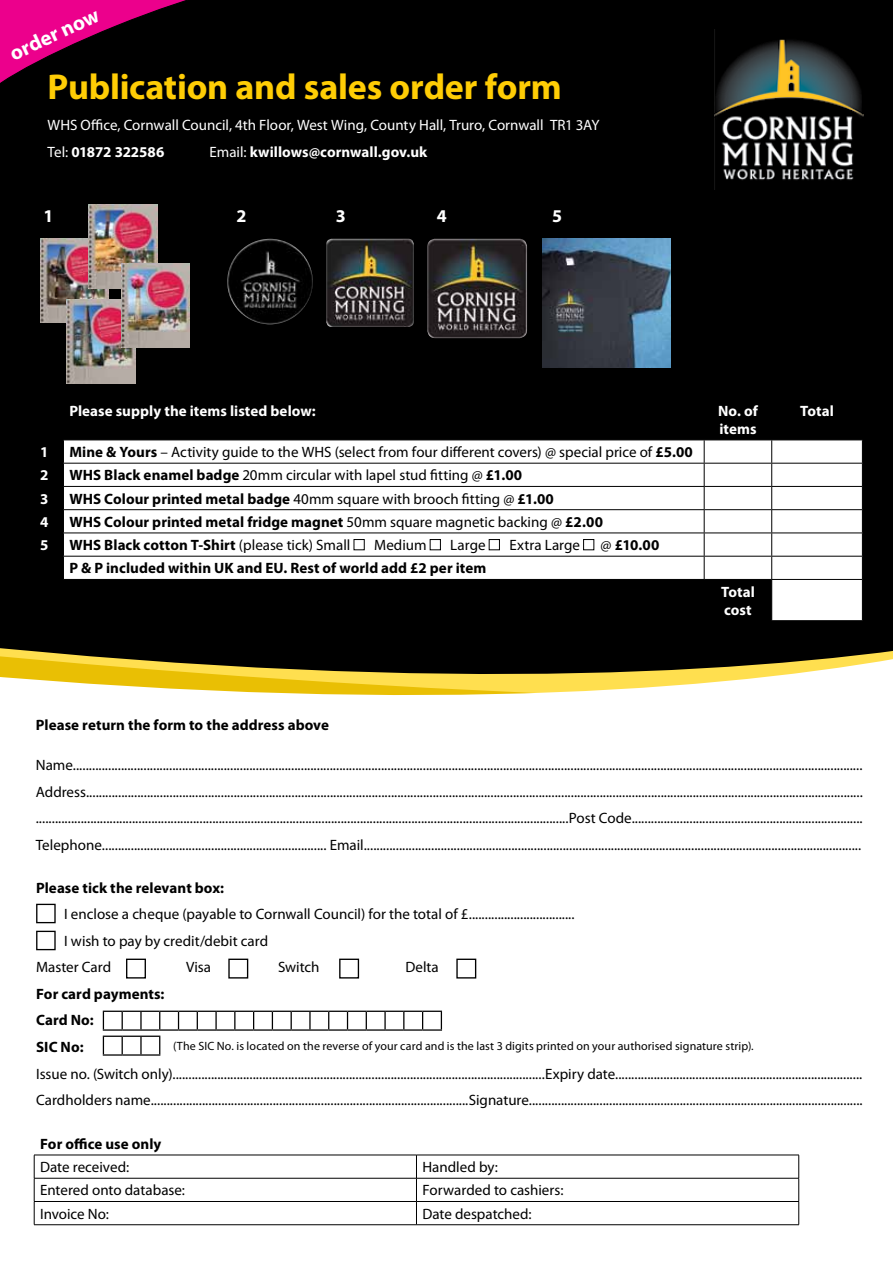
<style>
.page{position:relative;width:893px;height:1263px;background:#fff}
.page>*{position:absolute;margin:0;border:0;box-sizing:border-box;transform-origin:0 0}
.t1{font:700 36px "Myriad Pro";letter-spacing:-.005em;color:#ffcd05}
.t2{font:700 21px "Myriad Pro";color:#fff}
.t3{font:700 18px "Myriad Pro";color:#fff}
.t4{font:15px/26.5px "Myriad Pro";color:#000}
.t5{font:700 15px/26.5px "Myriad Pro";letter-spacing:.005em;color:#000}
.t6{font:700 15px/18px "Myriad Pro";letter-spacing:.005em;color:#fff}
.t7{font:15px/26.5px "Myriad Pro";color:#fff}
.t8{font:12px "Myriad Pro";letter-spacing:.005em;color:#000}
.s1{font-weight:700}
.s2{font-weight:400}
</style>
<div class="page">
<div style="left:0;top:0;width:893px;height:553px;background:#000"></div>
<div style="left:34px;top:201px;width:29px;height:29px;background:#000"></div>
<div style="left:227px;top:201px;width:29px;height:29px;background:#000"></div>
<div style="left:326px;top:201px;width:29px;height:29px;background:#000"></div>
<div style="left:427px;top:201px;width:29px;height:29px;background:#000"></div>
<div style="left:543px;top:201px;width:28px;height:29px;background:#000"></div>
<svg style="left:0;top:574px;width:893px;height:121px;background:#5c5329"></svg>
<img style="left:40px;top:238px;width:69px;height:85px">
<img style="left:89px;top:204px;width:69px;height:84px">
<img style="left:67px;top:299px;width:68px;height:84px">
<img style="left:121px;top:264px;width:69px;height:84px">
<img style="left:543px;top:239px;width:128px;height:128px">
<img style="left:227px;top:239px;width:86px;height:85px;border-radius:43px">
<img style="left:427px;top:239px;width:100px;height:99px">
<img style="left:326px;top:239px;width:88px;height:88px">
<svg style="left:0;top:0;width:273px;height:117px;background:#34001f"></svg>
<img style="left:714px;top:30px;width:149px;height:159px">
<div style="left:36px;top:904px;width:20px;height:19px;border:1px solid #000"></div>
<div style="left:36px;top:931px;width:20px;height:19px;border:1px solid #000"></div>
<div style="left:126px;top:958px;width:20px;height:20px;border:1px solid #000"></div>
<div style="left:228px;top:958px;width:20px;height:20px;border:1px solid #000"></div>
<div style="left:339px;top:958px;width:20px;height:20px;border:1px solid #000"></div>
<div style="left:456px;top:958px;width:20px;height:20px;border:1px solid #000"></div>
<svg style="left:103px;top:1011px;width:339px;height:45px"></svg>
<svg style="left:63px;top:440px;width:799px;height:181px"></svg>
<hr style="left:63px;top:439px;width:641px;height:1px;background:#000">
<hr style="left:704px;top:439px;width:68px;height:1px;background:#000">
<hr style="left:772px;top:439px;width:91px;height:1px;background:#000">
<hr style="left:63px;top:463px;width:641px;height:1px;background:#000">
<hr style="left:704px;top:463px;width:68px;height:1px;background:#000">
<hr style="left:772px;top:463px;width:91px;height:1px;background:#000">
<hr style="left:63px;top:486px;width:641px;height:1px;background:#000">
<hr style="left:704px;top:486px;width:68px;height:1px;background:#000">
<hr style="left:772px;top:486px;width:91px;height:1px;background:#000">
<hr style="left:63px;top:509px;width:641px;height:1px;background:#000">
<hr style="left:704px;top:509px;width:68px;height:1px;background:#000">
<hr style="left:772px;top:509px;width:91px;height:1px;background:#000">
<hr style="left:63px;top:532px;width:641px;height:1px;background:#000">
<hr style="left:704px;top:532px;width:68px;height:1px;background:#000">
<hr style="left:772px;top:532px;width:91px;height:1px;background:#000">
<hr style="left:63px;top:556px;width:641px;height:1px;background:#000">
<div style="left:34px;top:440px;width:30px;height:139px;background:#000"></div>
<hr style="left:704px;top:556px;width:68px;height:1px;background:#000">
<svg style="left:704px;top:440px;width:1px;height:139px"></svg>
<hr style="left:772px;top:556px;width:91px;height:1px;background:#000">
<svg style="left:771px;top:440px;width:1px;height:139px"></svg>
<svg style="left:862px;top:440px;width:1px;height:139px"></svg>
<hr style="left:63px;top:579px;width:641px;height:1px;background:#000">
<hr style="left:704px;top:579px;width:68px;height:1px;background:#000">
<hr style="left:704px;top:580px;width:1px;height:40px;background:#000">
<hr style="left:772px;top:579px;width:91px;height:1px;background:#000">
<hr style="left:771px;top:580px;width:1px;height:40px;background:#000">
<hr style="left:862px;top:580px;width:1px;height:40px;background:#000">
<hr style="left:704px;top:620px;width:68px;height:1px;background:#000">
<hr style="left:772px;top:620px;width:91px;height:1px;background:#000">
<div style="left:354px;top:539px;width:11px;height:11px;border:1px solid #000"></div>
<div style="left:430px;top:539px;width:11px;height:11px;border:1px solid #000"></div>
<div style="left:489px;top:539px;width:11px;height:11px;border:1px solid #000"></div>
<div style="left:583px;top:539px;width:11px;height:11px;border:1px solid #000"></div>
<hr style="left:34px;top:1155px;width:382px;height:1px;background:#000">
<hr style="left:416px;top:1155px;width:383px;height:1px;background:#000">
<hr style="left:34px;top:1178px;width:382px;height:1px;background:#000">
<hr style="left:416px;top:1178px;width:383px;height:1px;background:#000">
<hr style="left:34px;top:1201px;width:382px;height:1px;background:#000">
<svg style="left:34px;top:1155px;width:1px;height:69px"></svg>
<hr style="left:416px;top:1201px;width:383px;height:1px;background:#000">
<svg style="left:416px;top:1155px;width:1px;height:69px"></svg>
<svg style="left:798px;top:1155px;width:1px;height:69px"></svg>
<hr style="left:34px;top:1224px;width:382px;height:1px;background:#000">
<hr style="left:416px;top:1224px;width:383px;height:1px;background:#000">
<h2 class="t2" style="left:5px;top:42px;width:97px;rotate:-25deg">order now</h2>
<h1 class="t1" style="left:48px;top:64px;width:516px">Publication and sales order form</h1>
<p class="t7" style="left:48px;top:111px;width:553px">WHS Office, Cornwall Council, 4th Floor, West Wing, County Hall, Truro, Cornwall TR1 3AY<br>Tel: <span class="s1">01872 322586</span></p>
<p class="t6" style="left:210px;top:142px;width:219px"><span class="s2">Email:</span> kwillows@cornwall.gov.uk</p>
<p class="t3" style="left:43px;top:204px;width:11px">1</p>
<p class="t3" style="left:237px;top:204px;width:11px">2</p>
<p class="t3" style="left:336px;top:204px;width:11px">3</p>
<p class="t3" style="left:437px;top:204px;width:11px">4</p>
<p class="t3" style="left:552px;top:204px;width:11px">5</p>
<p class="t6" style="left:69px;top:401px;width:248px">Please supply the items listed below:</p>
<p class="t6" style="left:718px;top:401px;width:41px">No. of items</p>
<p class="t6" style="left:800px;top:401px;width:35px">Total</p>
<p class="t6" style="left:40px;top:443px;width:10px">1</p>
<p class="t4" style="left:69px;top:439px;width:625px"><span class="s1">Mine &amp; Yours</span> – Activity guide to the WHS (select from four different covers) @ special price of <span class="s1">£5.00</span></p>
<p class="t6" style="left:40px;top:466px;width:10px">2</p>
<p class="t4" style="left:69px;top:462px;width:454px"><span class="s1">WHS Black enamel badge</span> 20mm circular with lapel stud fitting @ <span class="s1">£1.00</span></p>
<p class="t6" style="left:40px;top:489px;width:10px">3</p>
<p class="t5" style="left:69px;top:485px;width:486px">WHS Colour printed metal badge <span class="s2">40mm square with brooch fitting @</span> £1.00</p>
<p class="t6" style="left:40px;top:512px;width:10px">4</p>
<p class="t5" style="left:69px;top:508px;width:535px">WHS Colour printed metal fridge magnet <span class="s2">50mm square magnetic backing @</span> £2.00</p>
<p class="t6" style="left:40px;top:536px;width:10px">5</p>
<p class="t5" style="left:69px;top:531px;width:282px">WHS Black cotton T-Shirt <span class="s2">(please tick) Small</span></p>
<p class="t4" style="left:374px;top:532px;width:54px">Medium</p>
<p class="t4" style="left:450px;top:532px;width:37px">Large</p>
<p class="t4" style="left:509px;top:532px;width:72px">Extra Large</p>
<p class="t5" style="left:601px;top:531px;width:60px"><span class="s2">@</span> £10.00</p>
<p class="t5" style="left:69px;top:555px;width:418px">P &amp; P included within UK and EU. Rest of world add £2 per item</p>
<p class="t6" style="left:721px;top:582px;width:35px">Total cost</p>
<p class="t5" style="left:36px;top:711px;width:295px">Please return the form to the address above</p>
<p class="t4" style="left:36px;top:752px;width:828px;text-align:justify">Name......................................................................................................................................................................................................................................................<br>Address.................................................................................................................................................................................................................................................. ......................................................................................................................................................................Post Code........................................................................<br>Telephone...................................................................... Email...........................................................................................................................................................</p>
<p class="t5" style="left:36px;top:874px;width:190px">Please tick the relevant box:</p>
<p class="t4" style="left:64px;top:901px;width:512px">I enclose a cheque (payable to Cornwall Council) for the total of £.................................</p>
<p class="t4" style="left:64px;top:927px;width:205px">I wish to pay by credit/debit card</p>
<p class="t4" style="left:36px;top:954px;width:77px">Master Card</p>
<p class="t4" style="left:186px;top:954px;width:27px">Visa</p>
<p class="t4" style="left:278px;top:954px;width:43px">Switch</p>
<p class="t4" style="left:405px;top:954px;width:35px">Delta</p>
<p class="t5" style="left:36px;top:980px;width:130px">For card payments:<br>Card No:<br>SIC No:</p>
<p class="t4" style="left:36px;top:1060px;width:828px">Issue no. (Switch only)....................................................................................................................Expiry date.............................................................................<br>Cardholders name...................................................................................................Signature........................................................................................................</p>
<p class="t8" style="left:173px;top:1038px;width:582px">(The SIC No. is located on the reverse of your card and is the last 3 digits printed on your authorised signature strip).</p>
<p class="t5" style="left:40px;top:1130px;width:123px">For office use only</p>
<p class="t4" style="left:40px;top:1154px;width:90px">Date received:</p>
<p class="t4" style="left:422px;top:1154px;width:77px">Handled by:</p>
<p class="t4" style="left:40px;top:1177px;width:146px">Entered onto database:</p>
<p class="t4" style="left:422px;top:1177px;width:142px">Forwarded to cashiers:</p>
<p class="t4" style="left:40px;top:1200px;width:70px">Invoice No:</p>
<p class="t4" style="left:422px;top:1200px;width:111px">Date despatched:</p>
</div>
